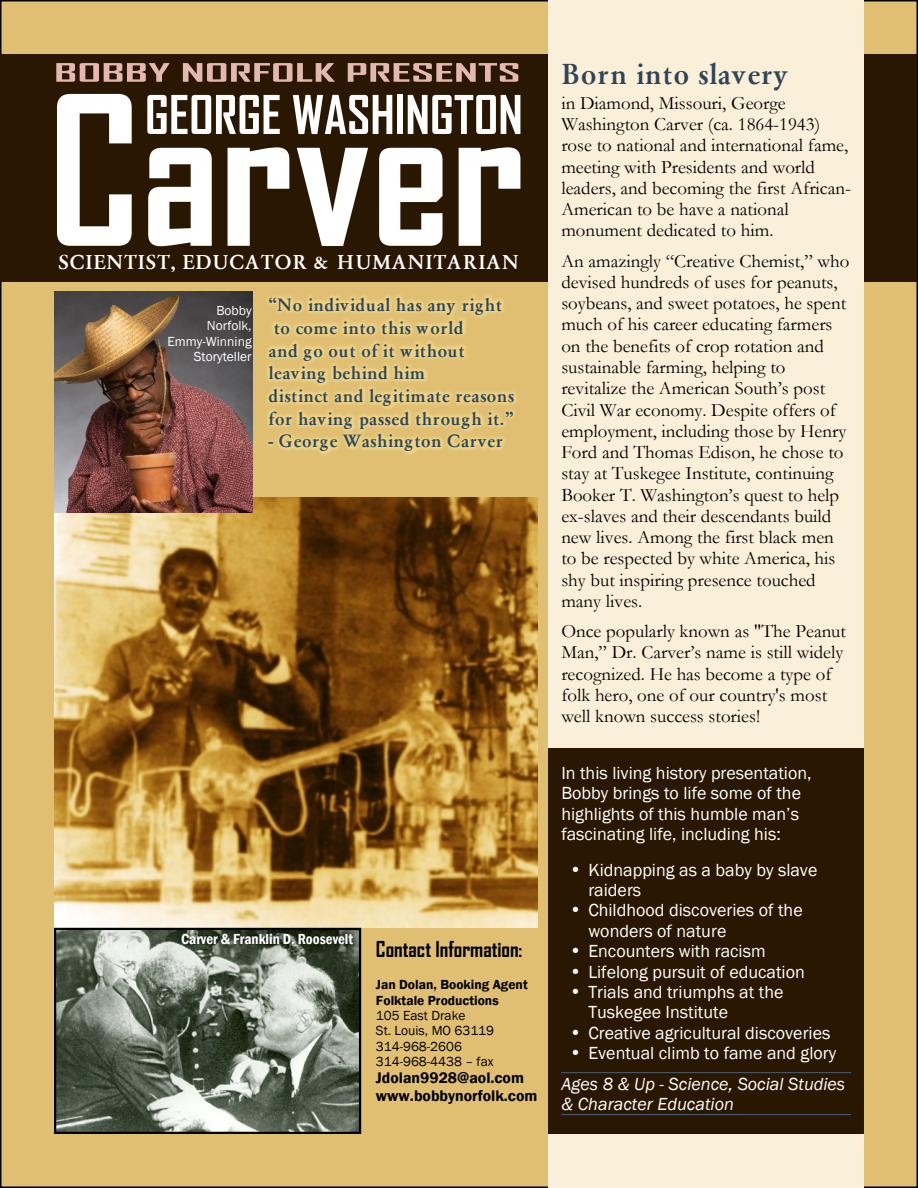
<style>
.page{position:relative;width:918px;height:1188px;background:#fff}
.page>*{position:absolute;margin:0;border:0;box-sizing:border-box;transform-origin:0 0}
.t1{font:700 198.75px "Agency FB";color:#fff}
.t2{font:700 51.15px "Agency FB";color:#fff}
.t3{font:500 30px "Garamond";letter-spacing:.02em;color:#2e4556}
.t4{font:700 24.45px "Agency FB";color:#e4b8b1;scale:2.06 1}
.t5{font:700 21px "Agency FB";color:#000}
.t6{font:500 20.85px "Garamond";letter-spacing:.05em;color:#fff}
.t7{font:18.9px/21.3px "Garamond";color:#000}
.t8{font:500 18.6px/22.6px "Garamond";letter-spacing:.02em;color:#2e4556}
.t9{font:18px/20.4px "Franklin Gothic";color:#fff}
.t10{font:italic 18px/20.4px "Franklin Gothic";color:#fff}
.t11{font:600 15.75px/17.9px "Franklin Gothic";color:#000}
.t12{font:600 condensed 15px "Franklin Gothic";color:#fff}
.t13{font:13.5px/15.3px "Franklin Gothic";color:#000}
.t14{font:600 13.5px/15.3px "Franklin Gothic";color:#000}
.t15{font:13.5px/15.3px "Franklin Gothic";color:#fff;text-align:right}
</style>
<div class="page">
<div style="left:0;top:0;width:918px;height:1188px;background:#e0bf72;border:2px solid #000"></div>
<div style="left:1px;top:55px;width:916px;height:227px;background:#2a1701"></div>
<img style="left:54px;top:497px;width:483px;height:431px">
<div style="left:549px;top:0;width:315px;height:1188px;background:#faefd9"></div>
<div style="left:549px;top:748px;width:315px;height:386px;background:#2a1701"></div>
<hr style="left:561px;top:1072px;width:290px;height:1px;background:#475669">
<hr style="left:561px;top:1114px;width:290px;height:1px;background:#475669">
<img style="left:57px;top:931px;width:301px;height:200px">
<div style="left:54px;top:928px;width:307px;height:206px;border:2px solid #000"></div>
<img style="left:175px;top:924px;width:190px;height:29px">
<img style="left:54px;top:291px;width:199px;height:222px">
<img style="left:267px;top:295px;width:250px;height:159px">
<p class="t4" style="left:54px;top:63px;width:228px">BOBBY NORFOLK PRESENTS</p>
<h2 class="t2" style="left:145px;top:95px;width:379px">GEORGE WASHINGTON</h2>
<h1 class="t1" style="left:48px;top:94px;width:479px">Carver</h1>
<p class="t6" style="left:59px;top:250px;width:462px">SCIENTIST, EDUCATOR &amp; HUMANITARIAN</p>
<p class="t15" style="left:168px;top:304px;width:86px">Bobby<br>Norfolk,<br>Emmy-Winning<br>Storyteller</p>
<p class="t8" style="left:269px;top:294px;width:247px">“No individual has any right to come into this world<br>and go out of it without leaving behind him<br>distinct and legitimate reasons for having passed through it.”</p>
<p class="t8" style="left:269px;top:430px;width:236px">- George Washington Carver</p>
<p class="t12" style="left:181px;top:934px;width:174px">Carver &amp; Franklin D. Roosevelt</p>
<p class="t5" style="left:376px;top:941px;width:148px">Contact Information:</p>
<p class="t14" style="left:376px;top:978px;width:153px">Jan Dolan, Booking Agent<br>Folktale Productions</p>
<p class="t13" style="left:376px;top:1009px;width:120px">105 East Drake<br>St. Louis, MO 63119<br>314-968-2606<br>314-968-4438 – fax</p>
<p class="t11" style="left:376px;top:1070px;width:163px">Jdolan9928@aol.com www.bobbynorfolk.com</p>
<h3 class="t3" style="left:561px;top:57px;width:227px">Born into slavery</h3>
<p class="t7" style="left:561px;top:94px;width:291px">in Diamond, Missouri, George Washington Carver (ca. 1864-1943) rose to national and international fame, meeting with Presidents and world leaders, and becoming the first African-American to be have a national monument dedicated to him.</p>
<p class="t7" style="left:561px;top:252px;width:290px">An amazingly “Creative Chemist,” who devised hundreds of uses for peanuts, soybeans, and sweet potatoes, he spent much of his career educating farmers on the benefits of crop rotation and sustainable farming, helping to revitalize the American South’s post Civil War economy. Despite offers of employment, including those by Henry Ford and Thomas Edison, he chose to stay at Tuskegee Institute, continuing Booker T. Washington’s quest to help ex-slaves and their descendants build new lives. Among the first black men to be respected by white America, his shy but inspiring presence touched many lives.</p>
<p class="t7" style="left:561px;top:623px;width:286px">Once popularly known as "The Peanut Man,” Dr. Carver’s name is still widely recognized. He has become a type of folk hero, one of our country's most well known success stories!</p>
<p class="t9" style="left:561px;top:764px;width:252px">In this living history presentation, Bobby brings to life some of the highlights of this humble man’s fascinating life, including his:</p>
<p class="t9" style="left:588px;top:861px;width:249px">Kidnapping as a baby by slave raiders<br>Childhood discoveries of the wonders of nature<br>Encounters with racism<br>Lifelong pursuit of education<br>Trials and triumphs at the<br>Tuskegee Institute<br>Creative agricultural discoveries<br>Eventual climb to fame and glory</p>
<p class="t10" style="left:561px;top:1075px;width:285px">Ages 8 &amp; Up - Science, Social Studies &amp; Character Education</p>
</div>
